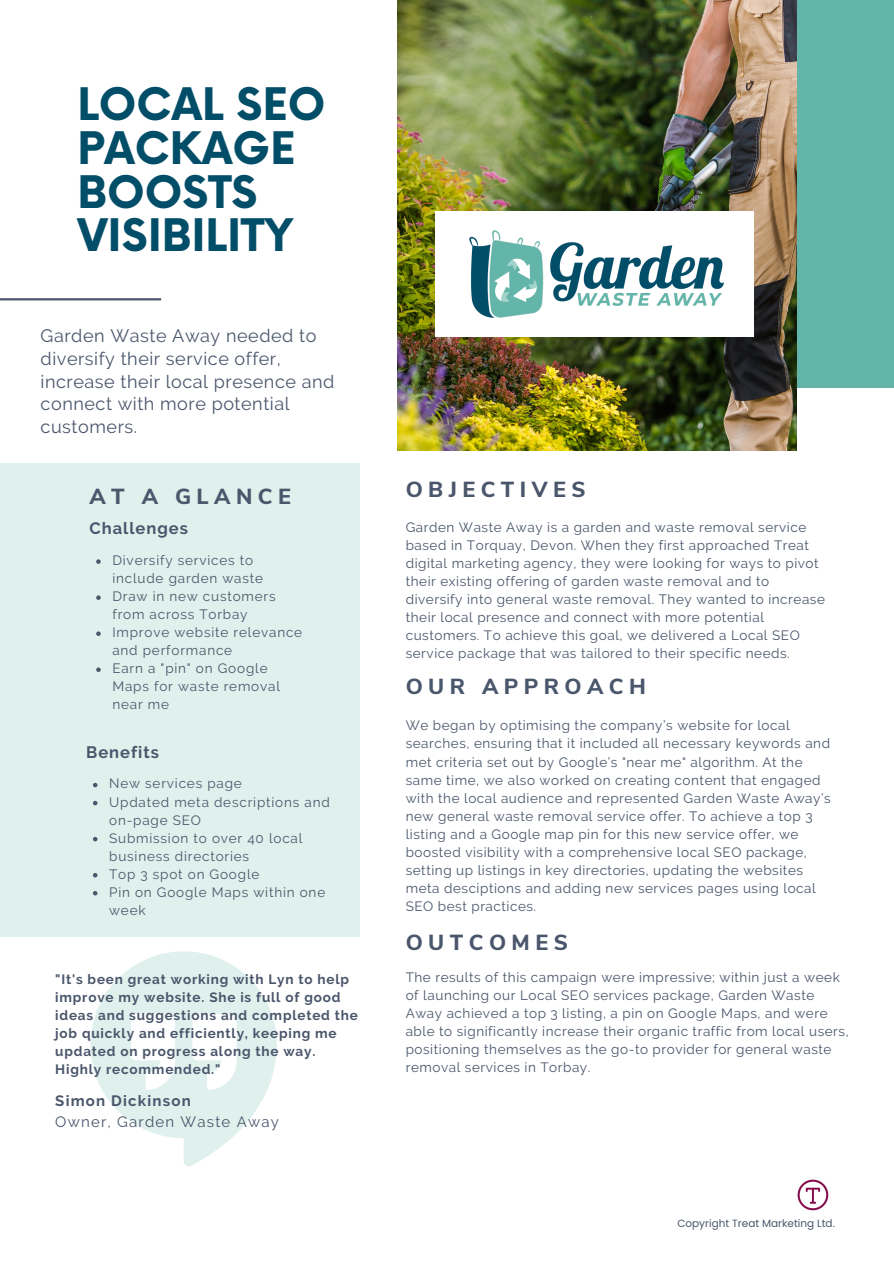
<style>
.page{position:relative;width:894px;height:1264px;background:#fff}
.page>*{position:absolute;margin:0;border:0;box-sizing:border-box;transform-origin:0 0}
.t1{font:700 43.65px/44px "Now";color:#024d68}
.t2{font:800 21.75px "Nunito Sans";letter-spacing:.25em;color:#4a566b}
.t3{font:18px/22.5px "Raleway";letter-spacing:.03em;color:#4a566b}
.t4{font:700 16.5px "Raleway";letter-spacing:.06em;color:#4a566b}
.t5{font:15px "Raleway";letter-spacing:.08em;color:#4a566b}
.t6{font:700 15px "Raleway";letter-spacing:.08em;color:#4a566b}
.t7{font:13.5px/18px "Raleway";letter-spacing:.04em;color:#4a566b}
.t8{font:13.5px/18px "Raleway";letter-spacing:.06em;color:#4a566b}
.t9{font:700 13.5px/18px "Raleway";letter-spacing:.06em;color:#4a566b}
.t10{font:10.5px "Poppins";color:#4a566b}
</style>
<div class="page">
<div style="left:545px;top:0;width:348px;height:388px;background:#63b5a9"></div>
<img style="left:397px;top:0;width:399px;height:88px">
<img style="left:397px;top:88px;width:400px;height:363px">
<svg style="left:90px;top:951px;width:187px;height:215px"></svg>
<div style="left:0;top:463px;width:359px;height:473px;background:#dff0ed"></div>
<hr style="left:0;top:298px;width:161px;height:2px;background:#4a566b">
<img style="left:795px;top:1177px;width:34px;height:34px">
<svg style="left:93px;top:782px;width:4px;height:5px"></svg>
<svg style="left:93px;top:800px;width:4px;height:5px"></svg>
<svg style="left:93px;top:837px;width:4px;height:4px"></svg>
<svg style="left:93px;top:873px;width:4px;height:4px"></svg>
<svg style="left:93px;top:891px;width:4px;height:4px"></svg>
<svg style="left:96px;top:559px;width:5px;height:5px"></svg>
<svg style="left:96px;top:595px;width:5px;height:5px"></svg>
<svg style="left:96px;top:631px;width:5px;height:5px"></svg>
<svg style="left:96px;top:667px;width:5px;height:5px"></svg>
<h1 class="t1" style="left:77px;top:85px;width:250px">LOCAL SEO<br>PACKAGE<br>BOOSTS<br>VISIBILITY</h1>
<h3 class="t3" style="left:41px;top:325px;width:295px">Garden Waste Away needed to diversify their service offer, increase their local presence and connect with more potential customers.</h3>
<h2 class="t2" style="left:89px;top:482px;width:203px">AT A GLANCE</h2>
<p class="t4" style="left:89px;top:518px;width:100px">Challenges</p>
<p class="t8" style="left:112px;top:551px;width:191px">Diversify services to include garden waste<br>Draw in new customers from across Torbay<br>Improve website relevance and performance<br>Earn a "pin" on Google<br>Maps for waste removal near me</p>
<p class="t4" style="left:86px;top:742px;width:74px">Benefits</p>
<p class="t8" style="left:109px;top:774px;width:222px">New services page<br>Updated meta descriptions and on-page SEO<br>Submission to over 40 local business directories<br>Top 3 spot on Google<br>Pin on Google Maps within one week</p>
<p class="t9" style="left:55px;top:970px;width:304px">"It's been great working with Lyn to help improve my website. She is full of good ideas and suggestions and completed the job quickly and efficiently, keeping me updated on progress along the way.<br>Highly recommended."</p>
<p class="t6" style="left:55px;top:1091px;width:137px">Simon Dickinson</p>
<p class="t5" style="left:55px;top:1112px;width:225px">Owner, Garden Waste Away</p>
<h2 class="t2" style="left:405px;top:475px;width:181px">OBJECTIVES</h2>
<p class="t7" style="left:405px;top:518px;width:420px">Garden Waste Away is a garden and waste removal service based in Torquay, Devon. When they first approached Treat digital marketing agency, they were looking for ways to pivot their existing offering of garden waste removal and to diversify into general waste removal. They wanted to increase their local presence and connect with more potential customers. To achieve this goal, we delivered a Local SEO service package that was tailored to their specific needs.</p>
<h2 class="t2" style="left:405px;top:672px;width:242px">OUR APPROACH</h2>
<p class="t7" style="left:405px;top:716px;width:426px">We began by optimising the company’s website for local searches, ensuring that it included all necessary keywords and met criteria set out by Google’s "near me" algorithm. At the same time, we also worked on creating content that engaged with the local audience and represented Garden Waste Away’s new general waste removal service offer. To achieve a top 3 listing and a Google map pin for this new service offer, we boosted visibility with a comprehensive local SEO package, setting up listings in key directories, updating the websites meta desciptions and adding new services pages using local SEO best practices.</p>
<h2 class="t2" style="left:405px;top:928px;width:164px">OUTCOMES</h2>
<p class="t7" style="left:405px;top:967px;width:444px">The results of this campaign were impressive; within just a week of launching our Local SEO services package, Garden Waste Away achieved a top 3 listing, a pin on Google Maps, and were able to significantly increase their organic traffic from local users, positioning themselves as the go-to provider for general waste removal services in Torbay.</p>
<p class="t10" style="left:677px;top:1215px;width:159px">Copyright Treat Marketing Ltd.</p>
</div>
